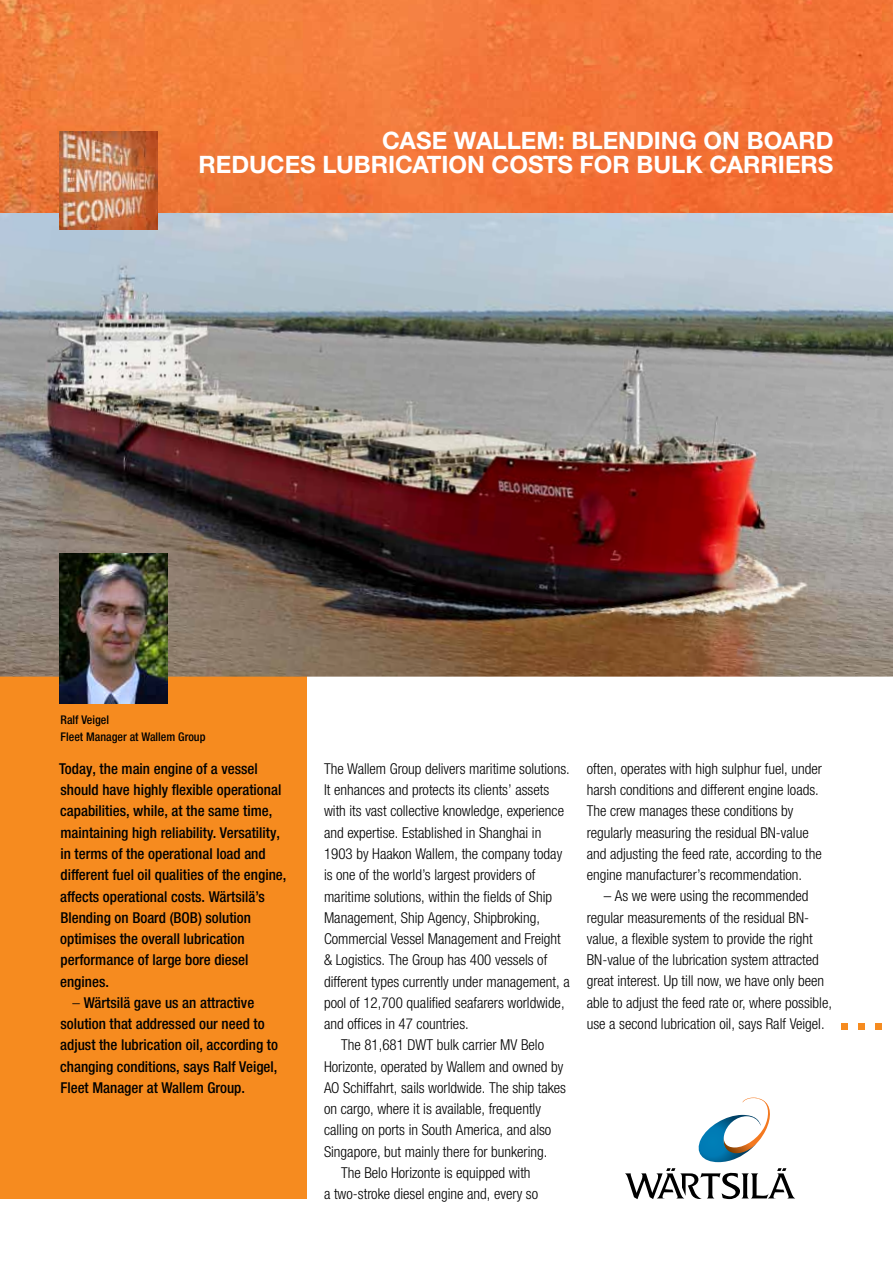
<style>
.page{position:relative;width:893px;height:1263px;background:#fff}
.page>*{position:absolute;margin:0;border:0;box-sizing:border-box;transform-origin:0 0}
.t1{font:700 24px "Helvetica Neue LTW1 G";color:#fff}
.t2{font:300 condensed 15px/21.3px "Helvetica Neue LTW1 G";color:#000}
.t3{font:500 condensed 15px/21.3px "Helvetica Neue LTW1 G";color:#000}
.t4{font:500 condensed 12px/17px "Helvetica Neue LTW1 G";color:#000}
.s1{font-weight:300}
</style>
<div class="page">
<div style="left:0;top:673px;width:306px;height:526px;background:#f68b1f"></div>
<img style="left:0;top:213px;width:893px;height:464px">
<img style="left:60px;top:554px;width:108px;height:149px">
<img style="left:0;top:0;width:893px;height:213px">
<img style="left:60px;top:132px;width:97px;height:98px">
<svg style="left:625px;top:1097px;width:170px;height:102px"></svg>
<svg style="left:842px;top:1023px;width:6px;height:6px"></svg>
<svg style="left:859px;top:1023px;width:6px;height:6px"></svg>
<svg style="left:876px;top:1023px;width:6px;height:6px"></svg>
<h1 class="t1" style="left:382px;top:125px;width:453px">CASE WALLEM: BLENDING ON BOARD</h1>
<h1 class="t1" style="left:198px;top:149px;width:86px">REDUCES</h1>
<h1 class="t1" style="left:323px;top:149px;width:512px">LUBRICATION COSTS FOR BULK CARRIERS</h1>
<p class="t4" style="left:61px;top:711px;width:146px">Ralf Veigel<br>Fleet Manager at Wallem Group</p>
<p class="t3" style="left:59px;top:758px;width:229px">Today, the main engine of a vessel should have highly flexible operational capabilities, while, at the same time, maintaining high reliability. Versatility, in terms of the operational load and different fuel oil qualities of the engine, affects operational costs. Wärtsilä’s Blending on Board (BOB) solution optimises the overall lubrication performance of large bore diesel engines.</p>
<p class="t3" style="left:60px;top:992px;width:219px;text-indent:12px"><span class="s1">–</span> Wärtsilä gave us an attractive solution that addressed our need to adjust the lubrication oil, according to changing conditions, says Ralf Veigel, Fleet Manager at Wallem Group.</p>
<p class="t2" style="left:324px;top:758px;width:247px">The Wallem Group delivers maritime solutions.</p>
<p class="t2" style="left:324px;top:779px;width:227px">It enhances and protects its clients’ assets</p>
<p class="t2" style="left:324px;top:801px;width:242px">with its vast collective knowledge, experience</p>
<p class="t2" style="left:324px;top:822px;width:219px">and expertise. Established in Shanghai in</p>
<p class="t2" style="left:324px;top:843px;width:240px">1903 by Haakon Wallem, the company today</p>
<p class="t2" style="left:324px;top:864px;width:213px">is one of the world’s largest providers of</p>
<p class="t2" style="left:324px;top:886px;width:230px">maritime solutions, within the fields of Ship</p>
<p class="t2" style="left:324px;top:907px;width:217px">Management, Ship Agency, Shipbroking,</p>
<p class="t2" style="left:324px;top:928px;width:238px">Commercial Vessel Management and Freight</p>
<p class="t2" style="left:324px;top:949px;width:225px">&amp; Logistics. The Group has 400 vessels of</p>
<p class="t2" style="left:324px;top:971px;width:247px">different types currently under management, a</p>
<p class="t2" style="left:324px;top:992px;width:242px">pool of 12,700 qualified seafarers worldwide,</p>
<p class="t2" style="left:324px;top:1013px;width:146px">and offices in 47 countries.</p>
<p class="t2" style="left:341px;top:1034px;width:205px">The 81,681 DWT bulk carrier MV Belo</p>
<p class="t2" style="left:324px;top:1056px;width:241px">Horizonte, operated by Wallem and owned by</p>
<p class="t2" style="left:324px;top:1077px;width:244px">AO Schiffahrt, sails worldwide. The ship takes</p>
<p class="t2" style="left:324px;top:1098px;width:218px">on cargo, where it is available, frequently</p>
<p class="t2" style="left:324px;top:1119px;width:229px">calling on ports in South America, and also</p>
<p class="t2" style="left:324px;top:1141px;width:225px">Singapore, but mainly there for bunkering.</p>
<p class="t2" style="left:341px;top:1162px;width:191px">The Belo Horizonte is equipped with</p>
<p class="t2" style="left:324px;top:1183px;width:216px">a two-stroke diesel engine and, every so</p>
<p class="t2" style="left:587px;top:758px;width:237px">often, operates with high sulphur fuel, under harsh conditions and different engine loads.<br>The crew manages these conditions by regularly measuring the residual BN-value and adjusting the feed rate, according to the engine manufacturer’s recommendation.</p>
<p class="t2" style="left:587px;top:885px;width:247px;text-indent:17px">– As we were using the recommended regular measurements of the residual BN&shy;value, a flexible system to provide the right BN-value of the lubrication system attracted great interest. Up till now, we have only been able to adjust the feed rate or, where possible, use a second lubrication oil, says Ralf Veigel.</p>
</div>
